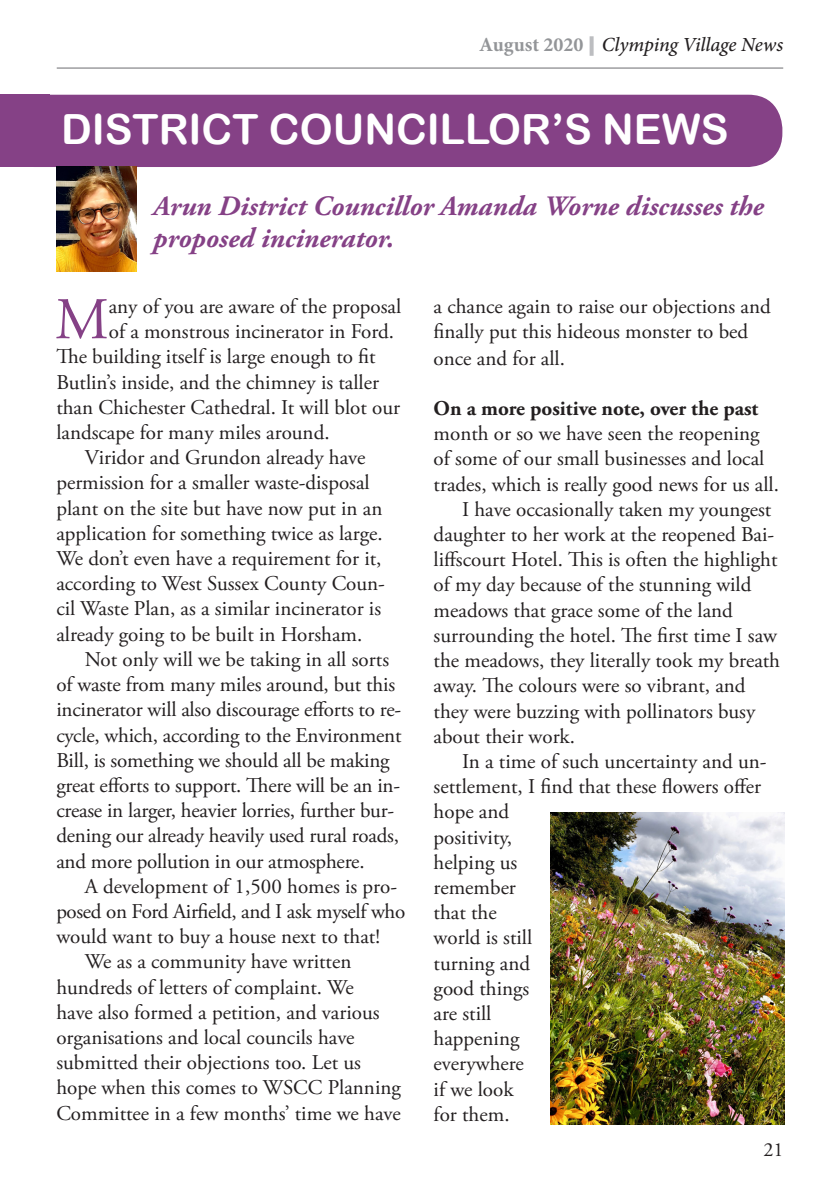
<style>
.page{position:relative;width:840px;height:1191px;background:#fff}
.page>*{position:absolute;margin:0;border:0;box-sizing:border-box;transform-origin:0 0}
.No_Spacing{font:59px "Adobe Garamond Pro";color:#854186}
._05_Vicar_s_note_mai{font:41.6px "Arial Rounded MT Bold";color:#fff}
.t1{font:italic 700 28px/32px "Adobe Garamond Pro";color:#854186}
.No_Spacing-2{font:21px/25.2px "Adobe Garamond Pro";color:#231f20}
.t2{font:italic 500 20px "Minion Pro";letter-spacing:-.005em;color:#231f20}
.t3{font:20px "Adobe Garamond Pro";color:#231f20}
.s1{font-weight:700;font-style:normal;color:#939598}
.s2{font-weight:700}
</style>
<div class="page">
<div style="left:0;top:95px;width:782px;height:72px;background:#854186;border-radius:34px"></div>
<div style="left:0;top:95px;width:50px;height:72px;background:#854186"></div>
<img style="left:57px;top:166px;width:79px;height:105px">
<hr style="left:57px;top:68px;width:725px;height:1px;background:#6c6d70">
<svg style="left:589px;top:36px;width:4px;height:20px"></svg>
<img style="left:550px;top:813px;width:233px;height:311px">
<p class="t2" style="left:479px;top:31px;width:305px"><span class="s1">August 2020</span> Clymping Village News</p>
<p class="_05_Vicar_s_note_mai" style="left:61px;top:105px;width:668px">DISTRICT COUNCILLOR’S NEWS</p>
<p class="t1" style="left:153px;top:191px;width:611px">Arun District Councillor Amanda Worne discusses the proposed incinerator.</p>
<p class="No_Spacing" style="left:55px;top:284px;width:55px">M</p>
<p class="No_Spacing-2" style="left:109px;top:294px;width:294px">any of you are aware of the proposal</p>
<p class="No_Spacing-2" style="left:109px;top:320px;width:287px">of a monstrous incinerator in Ford.</p>
<p class="No_Spacing-2" style="left:56px;top:345px;width:321px">The building itself is large enough to fit</p>
<p class="No_Spacing-2" style="left:56px;top:370px;width:324px">Butlin’s inside, and the chimney is taller</p>
<p class="No_Spacing-2" style="left:56px;top:395px;width:345px">than Chichester Cathedral. It will blot our</p>
<p class="No_Spacing-2" style="left:56px;top:420px;width:274px">landscape for many miles around.</p>
<p class="No_Spacing-2" style="left:56px;top:446px;width:330px;text-indent:28px">Viridor and Grundon already have permission for a smaller waste-disposal plant on the site but have now put in an application for something twice as large.<br>We don’t even have a requirement for it, according to West Sussex County Coun&shy;cil Waste Plan, as a similar incinerator is already going to be built in Horsham.</p>
<p class="No_Spacing-2" style="left:56px;top:647px;width:346px;text-indent:28px">Not only will we be taking in all sorts of waste from many miles around, but this incinerator will also discourage efforts to re&shy;cycle, which, according to the Environment Bill, is something we should all be making great efforts to support. There will be an in&shy;crease in larger, heavier lorries, further bur&shy;dening our already heavily used rural roads, and more pollution in our atmosphere.</p>
<p class="No_Spacing-2" style="left:56px;top:874px;width:350px;text-indent:28px">A development of 1,500 homes is pro&shy;posed on Ford Airfield, and I ask myself who would want to buy a house next to that!</p>
<p class="No_Spacing-2" style="left:56px;top:950px;width:346px;text-indent:28px">We as a community have written hundreds of letters of complaint. We<br>have also formed a petition, and various organisations and local councils have submitted their objections too. Let us hope when this comes to WSCC Planning Committee in a few months’ time we have</p>
<p class="No_Spacing-2" style="left:433px;top:294px;width:338px;line-height:25.8px">a chance again to raise our objections and finally put this hideous monster to bed once and for all.</p>
<p class="No_Spacing-2" style="left:433px;top:396px;width:347px"><span class="s2">On a more positive note, over the past </span>month or so we have seen the reopening of some of our small businesses and local trades, which is really good news for us all.</p>
<p class="No_Spacing-2" style="left:433px;top:497px;width:348px;text-indent:28px">I have occasionally taken my youngest daughter to her work at the reopened Bai&shy;liffscourt Hotel. This is often the highlight of my day because of the stunning wild meadows that grace some of the land surrounding the hotel. The first time I saw the meadows, they literally took my breath away. The colours were so vibrant, and they were buzzing with pollinators busy about their work.</p>
<p class="No_Spacing-2" style="left:433px;top:749px;width:334px;text-indent:28px">In a time of such uncertainty and un&shy;settlement, I find that these flowers offer hope and<br>positivity,<br>helping us<br>remember<br>that the<br>world is still<br>turning and<br>good things<br>are still<br>happening<br>everywhere<br>if we look<br>for them.</p>
<p class="t3" style="left:763px;top:1137px;width:21px">21</p>
</div>
